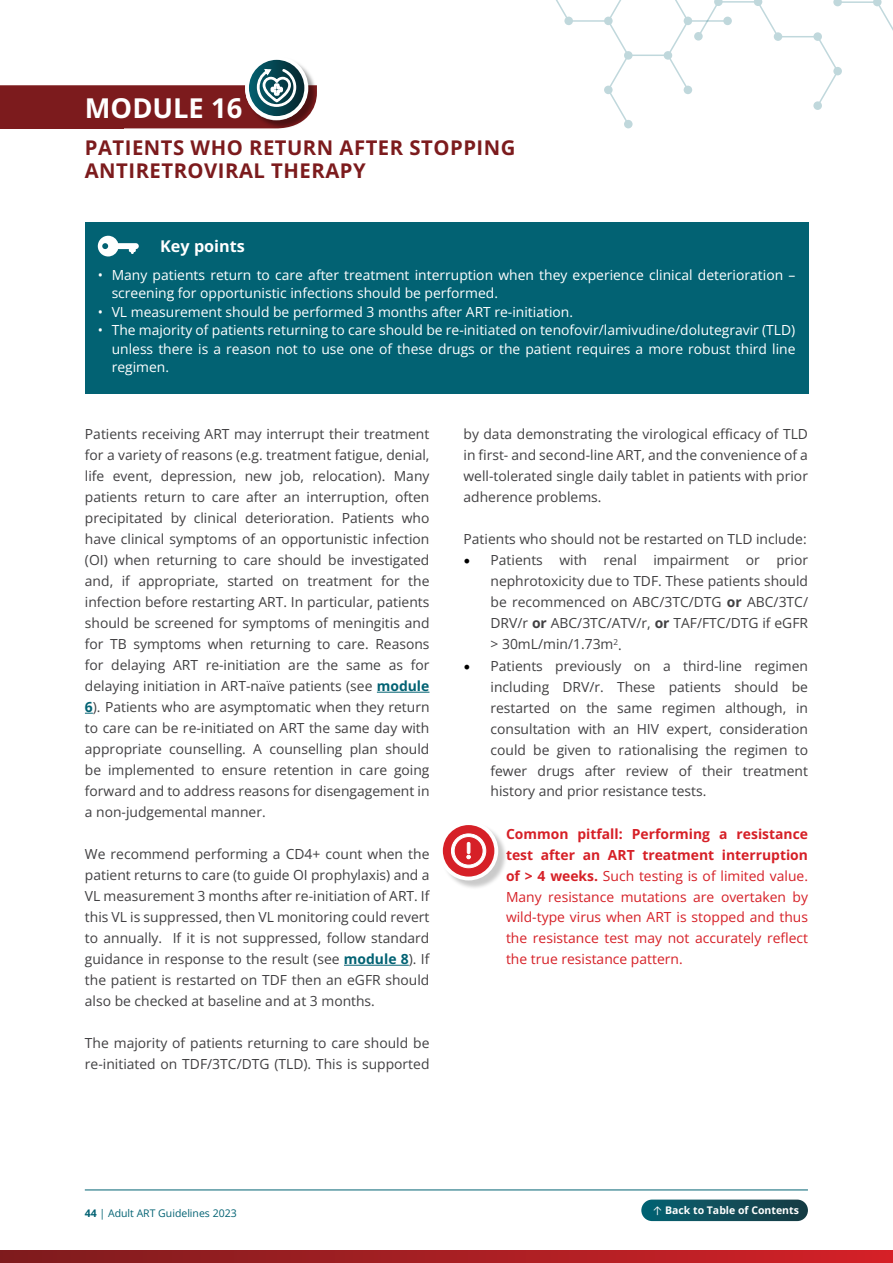
<style>
.page{position:relative;width:893px;height:1263px;background:#fff}
.page>*{position:absolute;margin:0;border:0;box-sizing:border-box;transform-origin:0 0}
.t1{font:27.3px "Open Sans";color:#fff}
.t2{font:20.25px/23.1px "Open Sans";letter-spacing:.025em;color:#7c1b1d}
.t3{font:16.2px "Open Sans";color:#fff}
.t4{font:13.95px/21px "Open Sans";color:#414042;text-align:justify}
.t5{font:13.95px/18.5px "Open Sans";color:#fff}
.t6{font:13.95px/21px "Open Sans";color:#d62027;text-align:justify}
.t7{font:10.5px "Open Sans";color:#026273}
.t8{font:10.5px "Open Sans";color:#fff}
.s1{color:#026273}
.s2{font-family:"Minion Pro";font-size:18px;color:#000}
.s3{font-family:"Calibri"}
</style>
<div class="page">
<div style="left:85px;top:222px;width:723px;height:172px;background:#026273"></div>
<svg style="left:98px;top:236px;width:41px;height:20px"></svg>
<div style="left:247px;top:57px;width:71px;height:73px;background:#000;opacity:.21"></div>
<svg style="left:247px;top:58px;width:59px;height:60px"></svg>
<div style="left:245px;top:56px;width:63px;height:64px;border:4px solid #fff;border-radius:50%"></div>
<hr style="left:377px;top:692px;width:52px;height:1px;background:#026273">
<hr style="left:344px;top:965px;width:65px;height:1px;background:#026273">
<div style="left:624px;top:120px;width:9px;height:8px;background:#c0d8dc;border-radius:50%"></div>
<svg style="left:556px;top:0;width:337px;height:125px"></svg>
<svg style="left:0;top:68px;width:317px;height:60px"></svg>
<div style="left:441px;top:822px;width:67px;height:68px;background:#000;opacity:.21"></div>
<svg style="left:441px;top:823px;width:55px;height:55px"></svg>
<div style="left:439px;top:821px;width:59px;height:59px;border:4px solid #fff;border-radius:50%"></div>
<svg style="left:451px;top:833px;width:35px;height:35px"></svg>
<svg style="left:0;top:1251px;width:892px;height:12px;background:#a81e22"></svg>
<svg style="left:892px;top:1251px;width:1px;height:12px"></svg>
<hr style="left:85px;top:1189px;width:723px;height:1px;background:#026273">
<div style="left:641px;top:1199px;width:167px;height:22px;background:linear-gradient(to right,#076373,#193b43);border-radius:11px"></div>
<h1 class="t1" style="left:85px;top:89px;width:159px">MODULE 16</h1>
<h2 class="t2" style="left:85px;top:136px;width:432px">PATIENTS WHO RETURN AFTER STOPPING<br>ANTIRETROVIRAL THERAPY</h2>
<p class="t3" style="left:160px;top:235px;width:86px">Key points</p>
<p class="t5" style="left:112px;top:265px;width:685px;text-indent:-14px">• Many patients return to care after treatment interruption when they experience clinical deterioration – screening for opportunistic infections should be performed.</p>
<p class="t5" style="left:98px;top:302px;width:477px">• VL measurement should be performed 3 months after ART re-initiation.</p>
<p class="t5" style="left:112px;top:321px;width:685px;text-align:justify;text-indent:-14px">• The majority of patients returning to care should be re-initiated on tenofovir/lamivudine/dolutegravir (TLD) unless there is a reason not to use one of these drugs or the patient requires a more robust third line regimen.</p>
<p class="t4" style="left:85px;top:424px;width:346px">Patients receiving ART may interrupt their treatment for a variety of reasons (e.g. treatment fatigue, denial, life event, depression, new job, relocation). Many patients return to care after an interruption, often precipitated by clinical deterioration. Patients who have clinical symptoms of an opportunistic infection (OI) when returning to care should be investigated and, if appropriate, started on treatment for the infection before restarting ART. In particular, patients should be screened for symptoms of meningitis and for TB symptoms when returning to care. Reasons for delaying ART re-initiation are the same as for delaying initiation in ART-naïve patients (see <span class="s1">module 6</span>). Patients who are asymptomatic when they return to care can be re-initiated on ART the same day with appropriate counselling. A counselling plan should be implemented to ensure retention in care going forward and to address reasons for disengagement in a non-judgemental manner.</p>
<p class="t4" style="left:85px;top:843px;width:346px">We recommend performing a CD4+ count when the patient returns to care (to guide OI prophylaxis) and a VL measurement 3 months after re-initiation of ART. If this VL is suppressed, then VL monitoring could revert to annually. If it is not suppressed, follow standard guidance in response to the result (see <span class="s1">module 8</span>). If the patient is restarted on TDF then an eGFR should also be checked at baseline and at 3 months.</p>
<p class="t4" style="left:85px;top:1032px;width:346px">The majority of patients returning to care should be re-initiated on TDF/3TC/DTG (TLD). This is supported</p>
<p class="t4" style="left:463px;top:423px;width:346px">by data demonstrating the virological efficacy of TLD in first- and second-line ART, and the convenience of a well-tolerated single daily tablet in patients with prior adherence problems.</p>
<p class="t4" style="left:463px;top:528px;width:345px">Patients who should not be restarted on TLD include:</p>
<p class="t4" style="left:490px;top:550px;width:319px;text-indent:-27px"><span class="s2">•</span> Patients with renal impairment or prior nephrotoxicity due to TDF. These patients should be recommenced on ABC/3TC/DTG or ABC/3TC/ DRV/r or ABC/3TC/ATV/r, or TAF/FTC/DTG if eGFR &gt; 30mL/min/1.73m<sup>2</sup>.</p>
<p class="t4" style="left:490px;top:655px;width:319px;text-indent:-27px"><span class="s2">•</span> Patients previously on a third-line regimen including DRV/r. These patients should be restarted on the same regimen although, in consultation with an HIV expert, consideration could be given to rationalising the regimen to fewer drugs after review of their treatment history and prior resistance tests.</p>
<p class="t6" style="left:506px;top:822px;width:304px">Common pitfall: Performing a resistance test after an ART treatment interruption of &gt; 4 weeks. Such testing is of limited value.<br>Many resistance mutations are overtaken by wild-type virus when ART is stopped and thus the resistance test may not accurately reflect the true resistance pattern.</p>
<p class="t7" style="left:85px;top:1206px;width:153px">44 | Adult ART Guidelines 2023</p>
<p class="t8" style="left:653px;top:1203px;width:148px"><span class="s3">↑</span> Back to Table of Contents</p>
</div>
